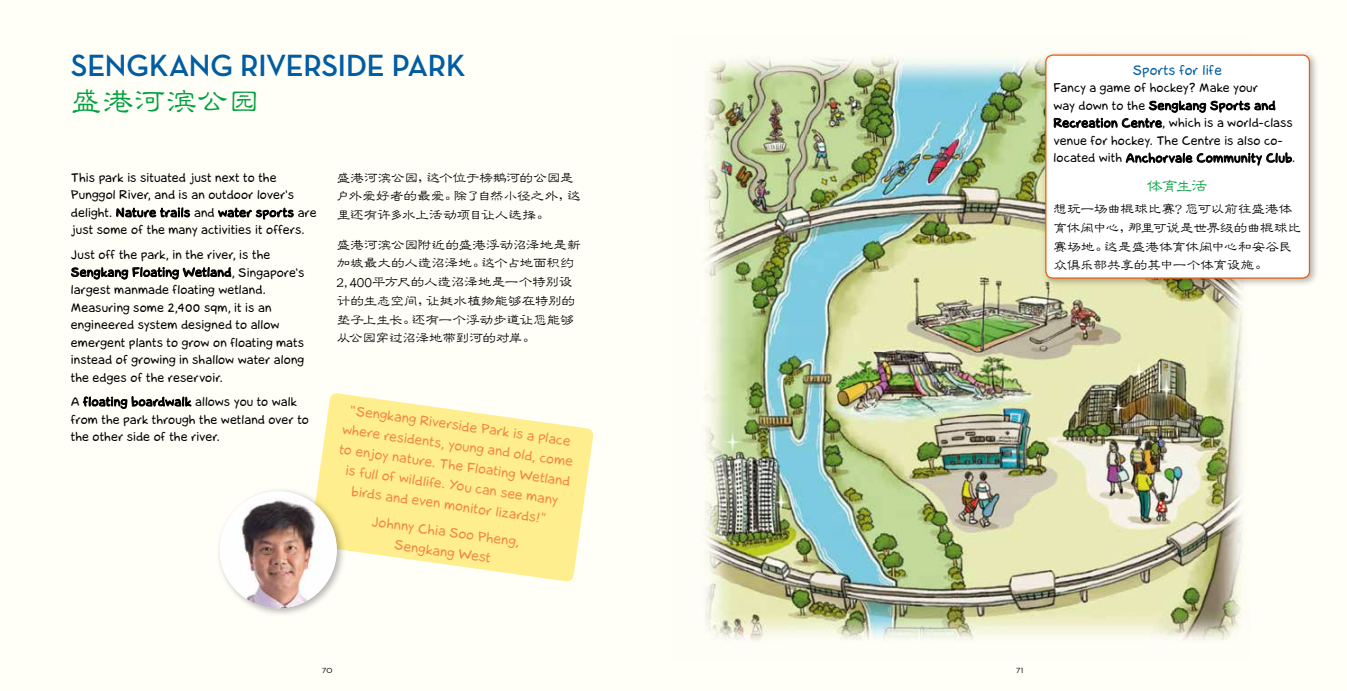
<style>
.page{position:relative;width:1347px;height:691px;background:#fff}
.page>*{position:absolute;margin:0;border:0;box-sizing:border-box;transform-origin:0 0}
.t1{font:700 31.25px "Neutra Disp";color:#005da2}
.t2{font:500 31.25px "GB Jen Lei";letter-spacing:.005em;color:#00a13e}
.t3{font:500 16.25px "GB Jen Lei";color:#00a13e}
.t4{font:500 13.75px/18.8px "GB Jen Lei";letter-spacing:-.02em;color:#000}
.t5{font:13.75px/20px "la Cartoonerie";color:#f18848;text-align:center}
.t6{font:13.75px "la Cartoonerie";color:#005da2}
.t7{font:12.5px/17.5px "la Cartoonerie";letter-spacing:.005em;color:#000}
.t8{font:500 10px "Neutra Disp";color:#000}
</style>
<div class="page">
<div style="left:0;top:0;width:1346px;height:691px;background:#fffef7"></div>
<img style="left:706px;top:57px;width:537px;height:584px">
<svg style="left:116px;top:207px;width:74px;height:11px"></svg>
<svg style="left:218px;top:207px;width:76px;height:13px"></svg>
<svg style="left:71px;top:266px;width:160px;height:14px"></svg>
<svg style="left:83px;top:396px;width:109px;height:13px"></svg>
<div style="left:1040px;top:50px;width:279px;height:238px;background:#000;opacity:.3"></div>
<div style="left:1045px;top:55px;width:264px;height:223px;background:#fff;border-radius:7px"></div>
<svg style="left:1053px;top:100px;width:222px;height:28px"></svg>
<svg style="left:1125px;top:152px;width:167px;height:14px"></svg>
<div style="left:1045px;top:54px;width:265px;height:225px;border:1px solid #ea5b0b;border-radius:7px"></div>
<svg style="left:317px;top:393px;width:277px;height:189px;fill:#ffee8d"></svg>
<div style="left:215px;top:487px;width:131px;height:130px;background:#000;opacity:.3"></div>
<img style="left:220px;top:491px;width:117px;height:117px;border-radius:58px">
<h1 class="t1" style="left:71px;top:48px;width:38px">SENGKANG</h1>
<h1 class="t1" style="left:240px;top:48px;width:17px">RIVERSIDE</h1>
<h1 class="t1" style="left:392px;top:48px;width:36px">PARK</h1>
<p class="t6" style="left:1132px;top:63px;width:90px">Sports for life</p>
<p class="t7" style="left:1053px;top:80px;width:243px">Fancy a game of hockey? Make your<br>way down to the Sengkang Sports and Recreation Centre, which is a world-class venue for hockey. The Centre is also co&shy;located with Anchorvale Community Club.</p>
<h2 class="t3" style="left:1147px;top:178px;width:62px">体育生活</h2>
<p class="t4" style="left:1053px;top:199px;width:249px">想玩一场曲棍球比赛？您可以前往盛港体育休闲中心，那里可说是世界级的曲棍球比赛场地。这是盛港体育休闲中心和安谷民众俱乐部共享的其中一个体育设施。</p>
<h1 class="t2" style="left:71px;top:85px;width:190px">盛港河滨公园</h1>
<p class="t4" style="left:337px;top:168px;width:245px">盛港河滨公园，这个位于榜鹅河的公园是户外爱好者的最爱。除了自然小径之外，这里还有许多水上活动项目让人选择。</p>
<p class="t4" style="left:337px;top:235px;width:246px">盛港河滨公园附近的盛港浮动沼泽地是新加坡最大的人造沼泽地。这个占地面积约<br>2,400平方尺的人造沼泽地是一个特别设计的生态空间，让挺水植物能够在特别的垫子上生长。还有一个浮动步道让您能够从公园穿过沼泽地带到河的对岸。</p>
<p class="t7" style="left:71px;top:169px;width:247px">This park is situated just next to the Punggol River, and is an outdoor lover's delight. Nature trails and water sports are just some of the many activities it offers.</p>
<p class="t7" style="left:71px;top:246px;width:235px">Just off the park, in the river, is the Sengkang Floating Wetland, Singapore's largest manmade floating wetland.<br>Measuring some 2,400 sqm, it is an engineered system designed to allow emergent plants to grow on floating mats instead of growing in shallow water along the edges of the reservoir.</p>
<p class="t7" style="left:71px;top:393px;width:239px">A floating boardwalk allows you to walk from the park through the wetland over to the other side of the river.</p>
<p class="t5" style="left:346px;top:400px;width:237px;rotate:8deg">“S engkang Riverside Park is a pl ace where res idents, young and ol d, com e to enj oy nature. T he Fl oating W etl and is ful l ofwildlife. You can see m any birds and even m onitorlizards! ”</p>
<p class="t5" style="left:373px;top:512px;width:150px;rotate:8deg">J ohnny Chia S oo P heng,<br>Sengkang West</p>
<p class="t8" style="left:322px;top:664px;width:12px">70</p>
<p class="t8" style="left:1016px;top:664px;width:9px">71</p>
</div>
